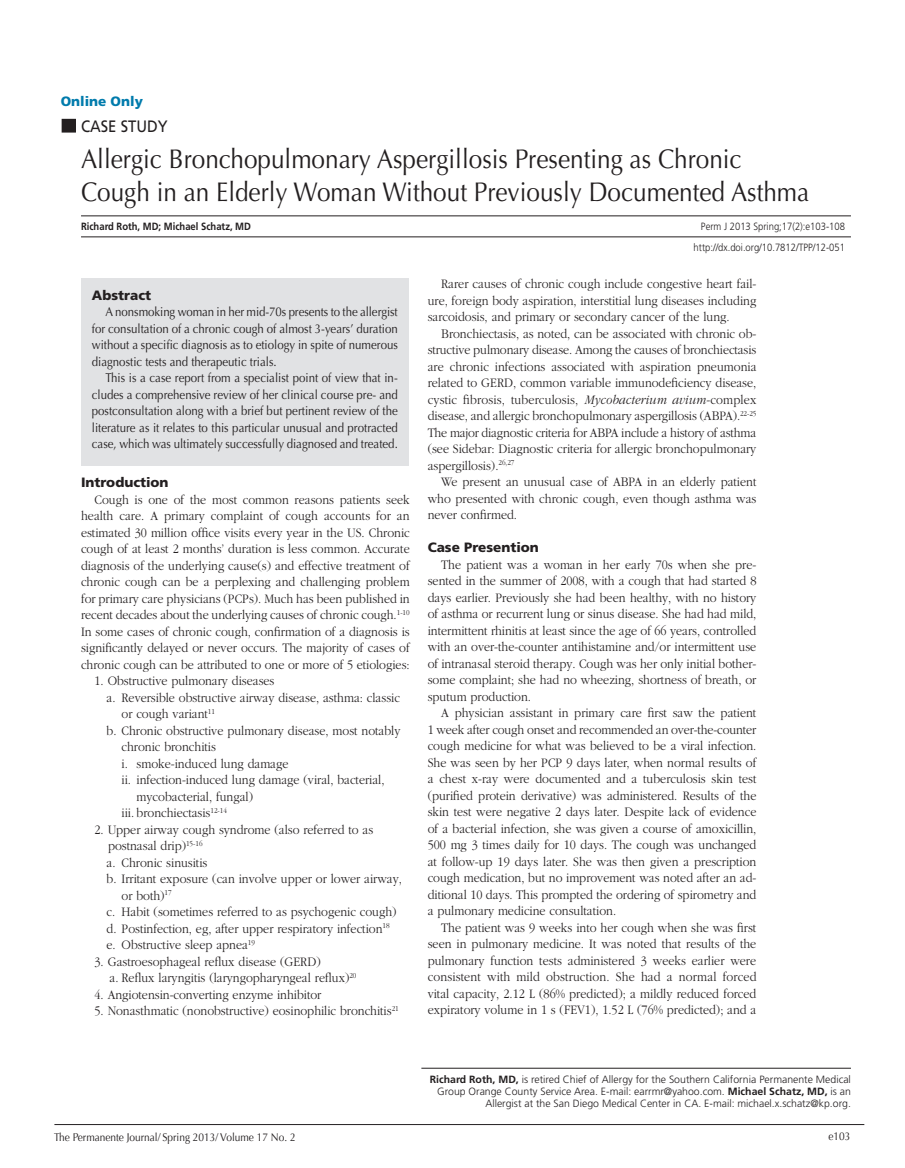
<style>
.page{position:relative;width:905px;height:1168px;background:#fff}
.page>*{position:absolute;margin:0;border:0;box-sizing:border-box;transform-origin:0 0}
.t1{font:27px/33px "Optima";color:#231f20;scale:.9 1}
.t2{font:16.5px "Frutiger";color:#231f20;scale:.9 1}
.t3{font:300 13.5px/16.5px "Garamond";color:#231f20;text-align:justify;scale:.9 1}
.t4{font:900 13.5px "Frutiger";color:#231f20}
.t5{font:900 13.5px "Frutiger";color:#007bac}
.t6{font:12.75px/16.5px "Optima";color:#231f20;text-align:justify;scale:.9 1}
.t7{font:11.25px "Optima";color:#231f20;scale:.9 1}
.t8{font:300 10.5px/12px "Frutiger";color:#231f20;text-align:right}
.t9{font:300 10.5px/21.8px "Frutiger";color:#231f20;text-align:right;scale:.9 1}
.t10{font:700 10.5px "Frutiger";color:#231f20;scale:.9 1}
.s1{font-style:italic}
.s2{font-weight:700}
</style>
<div class="page">
<hr style="left:54px;top:1124px;width:810px;height:1px;background:#231f20">
<div style="left:62px;top:119px;width:13px;height:13px;background:#231f20"></div>
<div style="left:62px;top:119px;width:14px;height:13px;border:1px solid #231f20"></div>
<hr style="left:81px;top:215px;width:769px;height:1px;background:#231f20">
<hr style="left:81px;top:236px;width:769px;height:1px;background:#231f20">
<hr style="left:421px;top:1068px;width:429px;height:1px;background:#231f20">
<div style="left:81px;top:278px;width:327px;height:188px;background:#e1e2e4"></div>
<p class="t5" style="left:61px;top:93px;width:84px">Online Only</p>
<p class="t2" style="left:81px;top:116px;width:98px">CASE STUDY</p>
<h1 class="t1" style="left:81px;top:143px;width:810px">Allergic Bronchopulmonary Aspergillosis Presenting as Chronic<br>Cough in an Elderly Woman Without Previously Documented Asthma</h1>
<p class="t10" style="left:81px;top:220px;width:190px">Richard Roth, MD; Michael Schatz, MD</p>
<p class="t9" style="left:693px;top:215px;width:170px">Perm J 2013 Spring;17(2):e103-108 http://dx.doi.org/10.7812/TPP/12-051</p>
<p class="t4" style="left:92px;top:287px;width:61px">Abstract</p>
<p class="t6" style="left:92px;top:304px;width:341px;text-indent:13px">A nonsmoking woman in her mid-70s presents to the allergist for consultation of a chronic cough of almost 3-years’ duration without a specific diagnosis as to etiology in spite of numerous diagnostic tests and therapeutic trials.</p>
<p class="t6" style="left:92px;top:370px;width:341px;text-indent:13px">This is a case report from a specialist point of view that in&shy;cludes a comprehensive review of her clinical course pre- and postconsultation along with a brief but pertinent review of the literature as it relates to this particular unusual and protracted case, which was ultimately successfully diagnosed and treated.</p>
<p class="t4" style="left:81px;top:474px;width:89px">Introduction</p>
<p class="t3" style="left:81px;top:491px;width:367px;text-indent:13px">Cough is one of the most common reasons patients seek health care. A primary complaint of cough accounts for an estimated 30 million office visits every year in the US. Chronic cough of at least 2 months’ duration is less common. Accurate diagnosis of the underlying cause(s) and effective treatment of chronic cough can be a perplexing and challenging problem for primary care physicians (PCPs). Much has been published in recent decades about the underlying causes of chronic cough.<sup>1-10<br></sup>In some cases of chronic cough, confirmation of a diagnosis is significantly delayed or never occurs. The majority of cases of chronic cough can be attributed to one or more of 5 etiologies:</p>
<p class="t3" style="left:94px;top:673px;width:201px">1. Obstructive pulmonary diseases</p>
<p class="t3" style="left:107px;top:689px;width:327px">a. Reversible obstructive airway disease, asthma: classic</p>
<p class="t3" style="left:122px;top:706px;width:105px">or cough variant<sup>11</sup></p>
<p class="t3" style="left:106px;top:722px;width:328px">b. Chronic obstructive pulmonary disease, most notably</p>
<p class="t3" style="left:122px;top:739px;width:106px">chronic bronchitis</p>
<p class="t3" style="left:122px;top:755px;width:187px">i. smoke-induced lung damage</p>
<p class="t3" style="left:122px;top:772px;width:294px">ii. infection-induced lung damage (viral, bacterial,</p>
<p class="t3" style="left:137px;top:788px;width:131px">mycobacterial, fungal)</p>
<p class="t3" style="left:122px;top:805px;width:119px">iii. bronchiectasis<sup>12-14</sup></p>
<p class="t3" style="left:94px;top:821px;width:311px">2. Upper airway cough syndrome (also referred to as</p>
<p class="t3" style="left:108px;top:838px;width:106px">postnasal drip)<sup>15-16</sup></p>
<p class="t3" style="left:106px;top:854px;width:113px">a. Chronic sinusitis</p>
<p class="t3" style="left:106px;top:871px;width:330px">b. Irritant exposure (can involve upper or lower airway,</p>
<p class="t3" style="left:122px;top:887px;width:57px">or both)<sup>17</sup></p>
<p class="t3" style="left:106px;top:904px;width:324px">c. Habit (sometimes referred to as psychogenic cough)</p>
<p class="t3" style="left:106px;top:920px;width:316px">d. Postinfection, eg, after upper respiratory infection<sup>18</sup></p>
<p class="t3" style="left:106px;top:937px;width:166px">e. Obstructive sleep apnea<sup>19</sup></p>
<p class="t3" style="left:110px;top:953px;width:276px;text-indent:-15px">3. Gastroesophageal reflux disease (GERD)<br>a. Reflux laryngitis (laryngopharyngeal reflux)<sup>20</sup></p>
<p class="t3" style="left:94px;top:986px;width:253px">4. Angiotensin-converting enzyme inhibitor</p>
<p class="t3" style="left:94px;top:1003px;width:339px">5. Nonasthmatic (nonobstructive) eosinophilic bronchitis<sup>21</sup></p>
<p class="t3" style="left:428px;top:276px;width:366px;text-indent:13px">Rarer causes of chronic cough include congestive heart fail&shy;ure, foreign body aspiration, interstitial lung diseases including sarcoidosis, and primary or secondary cancer of the lung.</p>
<p class="t3" style="left:428px;top:325px;width:367px;text-indent:13px">Bronchiectasis, as noted, can be associated with chronic ob&shy;structive pulmonary disease. Among the causes of bronchiectasis are chronic infections associated with aspiration pneumonia related to GERD, common variable immunodeficiency disease, cystic fibrosis, tuberculosis, <span class="s1">Mycobacterium avium</span>-complex disease, and allergic bronchopulmonary aspergillosis (ABPA).<sup>22-25<br></sup>The major diagnostic criteria for ABPA include a history of asthma (see Sidebar: Diagnostic criteria for allergic bronchopulmonary aspergillosis).<sup>26,27</sup></p>
<p class="t3" style="left:428px;top:474px;width:367px;text-indent:13px">We present an unusual case of ABPA in an elderly patient who presented with chronic cough, even though asthma was never confirmed.</p>
<p class="t4" style="left:428px;top:539px;width:113px">Case Presention</p>
<p class="t3" style="left:428px;top:556px;width:367px;text-indent:13px">The patient was a woman in her early 70s when she pre&shy;sented in the summer of 2008, with a cough that had started 8 days earlier. Previously she had been healthy, with no history of asthma or recurrent lung or sinus disease. She had had mild, intermittent rhinitis at least since the age of 66 years, controlled with an over-the-counter antihistamine and/or intermittent use of intranasal steroid therapy. Cough was her only initial bother&shy;some complaint; she had no wheezing, shortness of breath, or sputum production.</p>
<p class="t3" style="left:428px;top:705px;width:367px;text-indent:13px">A physician assistant in primary care first saw the patient 1 week after cough onset and recommended an over-the-counter cough medicine for what was believed to be a viral infection.<br>She was seen by her PCP 9 days later, when normal results of a chest x-ray were documented and a tuberculosis skin test (purified protein derivative) was administered. Results of the skin test were negative 2 days later. Despite lack of evidence of a bacterial infection, she was given a course of amoxicillin, 500 mg 3 times daily for 10 days. The cough was unchanged at follow-up 19 days later. She was then given a prescription cough medication, but no improvement was noted after an ad&shy;ditional 10 days. This prompted the ordering of spirometry and a pulmonary medicine consultation.</p>
<p class="t3" style="left:428px;top:919px;width:367px;text-indent:13px">The patient was 9 weeks into her cough when she was first seen in pulmonary medicine. It was noted that results of the pulmonary function tests administered 3 weeks earlier were consistent with mild obstruction. She had a normal forced vital capacity, 2.12 L (86% predicted); a mildly reduced forced expiratory volume in 1 s (FEV1), 1.52 L (76% predicted); and a</p>
<p class="t8" style="left:430px;top:1074px;width:422px"><span class="s2">Richard Roth, MD,</span> is retired Chief of Allergy for the Southern California Permanente Medical<br>Group Orange County Service Area. E-mail: earrmr@yahoo.com. <span class="s2">Michael Schatz, MD,</span> is an<br>Allergist at the San Diego Medical Center in CA. E-mail: michael.x.schatz@kp.org.</p>
<p class="t7" style="left:54px;top:1130px;width:270px">The Permanente Journal/ Spring 2013/ Volume 17 No. 2</p>
<p class="t7" style="left:828px;top:1129px;width:26px">e103</p>
</div>
